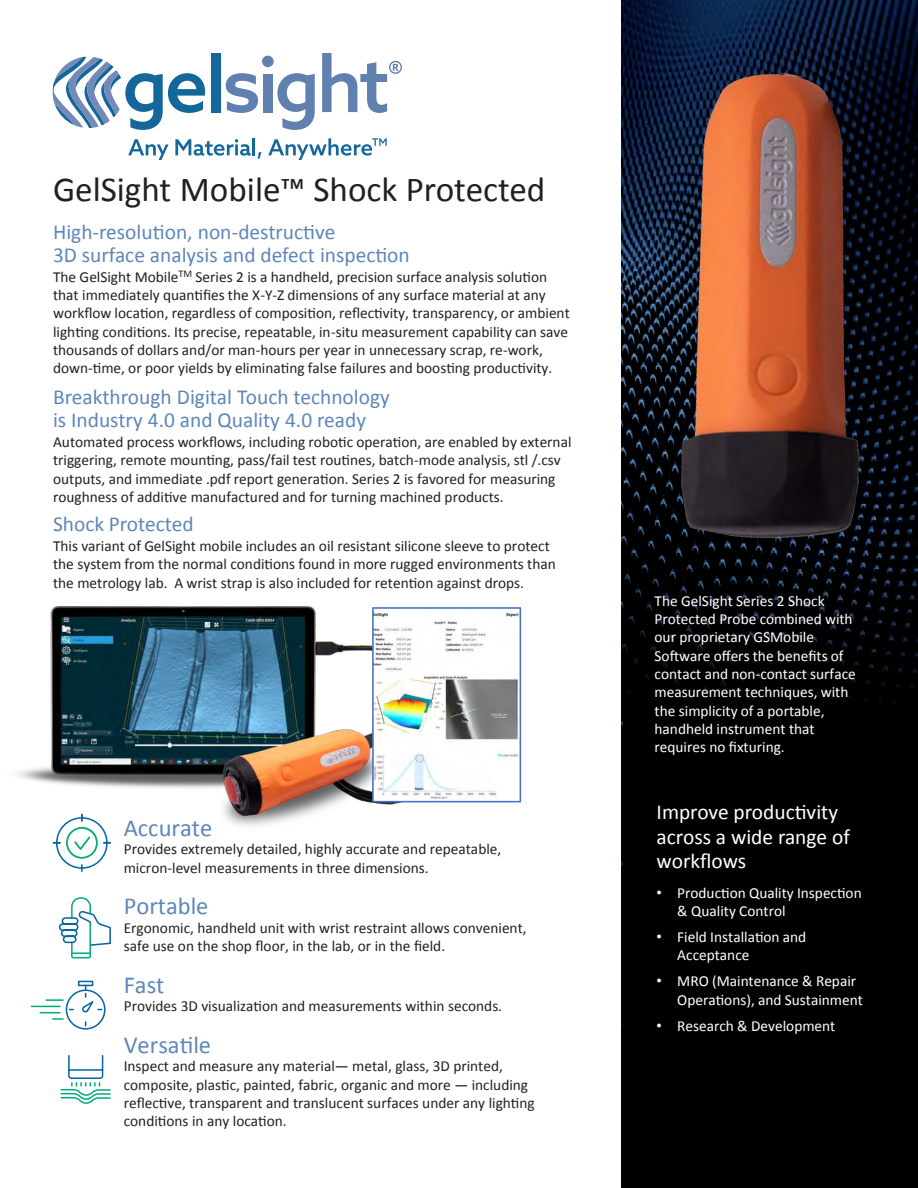
<style>
.page{position:relative;width:918px;height:1188px;background:#fff}
.page>*{position:absolute;margin:0;border:0;box-sizing:border-box;transform-origin:0 0}
.t1{font:35.1px "Calibri";color:#231f20}
.t2{font:24.45px "Calibri";color:#5e87b9}
.t3{font:21.45px/23px "Calibri";color:#5e87b9}
.t4{font:21.45px/24.5px "Calibri";color:#fff}
.t5{font:15.3px/18.5px "Calibri";color:#231f20}
.t6{font:15.3px/18.3px "Calibri";color:#fff}
.s1{font-family:"Arial"}
</style>
<div class="page">
<img style="left:621px;top:0;width:297px;height:1188px">
<div style="left:624px;top:551px;width:294px;height:637px;background:#000"></div>
<img style="left:17px;top:607px;width:435px;height:220px">
<img style="left:375px;top:610px;width:143px;height:189px">
<div style="left:372px;top:607px;width:149px;height:195px;border:2px solid #4472c4"></div>
<img style="left:631px;top:60px;width:287px;height:498px">
<svg style="left:53px;top:814px;width:58px;height:58px"></svg>
<svg style="left:59px;top:897px;width:52px;height:61px"></svg>
<svg style="left:31px;top:981px;width:75px;height:49px"></svg>
<svg style="left:60px;top:1055px;width:51px;height:49px"></svg>
<svg style="left:128px;top:139px;width:41px;height:21px"></svg>
<svg style="left:175px;top:139px;width:76px;height:17px"></svg>
<hr style="left:252px;top:138px;width:3px;height:17px;background:#13679a">
<svg style="left:258px;top:152px;width:3px;height:7px"></svg>
<svg style="left:268px;top:138px;width:119px;height:22px"></svg>
<svg style="left:226px;top:73px;width:32px;height:40px"></svg>
<div style="left:262px;top:56px;width:12px;height:11px;background:#6080b0;border-radius:50%"></div>
<div style="left:263px;top:74px;width:10px;height:38px;background:#6080b0"></div>
<svg style="left:277px;top:73px;width:38px;height:57px"></svg>
<div style="left:211px;top:53px;width:9px;height:59px;background:#13679a"></div>
<svg style="left:53px;top:57px;width:152px;height:73px"></svg>
<svg style="left:322px;top:53px;width:80px;height:60px"></svg>
<p class="t1" style="left:53px;top:168px;width:494px">GelSight Mobile™ Shock Protected</p>
<p class="t3" style="left:53px;top:220px;width:358px">High-resolution, non-destructive<br>3D surface analysis and defect inspection</p>
<p class="t5" style="left:53px;top:267px;width:518px">The GelSight Mobile<sup>TM</sup> Series 2 is a handheld, precision surface analysis solution that immediately quantifies the X-Y-Z dimensions of any surface material at any workflow location, regardless of composition, reflectivity, transparency, or ambient lighting conditions. Its precise, repeatable, in-situ measurement capability can save thousands of dollars and/or man-hours per year in unnecessary scrap, re-work, down-time, or poor yields by eliminating false failures and boosting productivity.</p>
<p class="t3" style="left:53px;top:385px;width:338px">Breakthrough Digital Touch technology is Industry 4.0 and Quality 4.0 ready</p>
<p class="t5" style="left:53px;top:433px;width:520px">Automated process workflows, including robotic operation, are enabled by external triggering, remote mounting, pass/fail test routines, batch-mode analysis, stl /.csv outputs, and immediate .pdf report generation. Series 2 is favored for measuring roughness of additive manufactured and for turning machined products.</p>
<p class="t3" style="left:53px;top:512px;width:142px">Shock Protected</p>
<p class="t5" style="left:53px;top:537px;width:504px">This variant of GelSight mobile includes an oil resistant silicone sleeve to protect the system from the normal conditions found in more rugged environments than the metrology lab. A wrist strap is also included for retention against drops.</p>
<p class="t2" style="left:124px;top:812px;width:90px">Accurate</p>
<p class="t5" style="left:124px;top:840px;width:379px">Provides extremely detailed, highly accurate and repeatable, micron-level measurements in three dimensions.</p>
<p class="t2" style="left:124px;top:891px;width:86px">Portable</p>
<p class="t5" style="left:124px;top:918px;width:404px">Ergonomic, handheld unit with wrist restraint allows convenient, safe use on the shop floor, in the lab, or in the field.</p>
<p class="t2" style="left:124px;top:969px;width:42px">Fast</p>
<p class="t5" style="left:124px;top:997px;width:380px">Provides 3D visualization and measurements within seconds.</p>
<p class="t2" style="left:124px;top:1029px;width:89px">Versatile</p>
<p class="t5" style="left:124px;top:1057px;width:413px">Inspect and measure any material— metal, glass, 3D printed, composite, plastic, painted, fabric, organic and more — including reflective, transparent and translucent surfaces under any lighting conditions in any location.</p>
<p class="t6" style="left:655px;top:591px;width:203px">The GelSight Series 2 Shock<br>Protected Probe combined with our proprietary GSMobile<br>Software offers the benefits of contact and non-contact surface measurement techniques, with the simplicity of a portable, handheld instrument that requires no fixturing.</p>
<p class="t4" style="left:657px;top:800px;width:195px">Improve productivity across a wide range of workflows</p>
<p class="t6" style="left:677px;top:883px;width:186px;text-indent:-21px"><span class="s1">•</span> Production Quality Inspection &amp; Quality Control</p>
<p class="t6" style="left:677px;top:928px;width:130px;text-indent:-21px"><span class="s1">•</span> Field Installation and<br>Acceptance</p>
<p class="t6" style="left:677px;top:972px;width:187px;text-indent:-21px"><span class="s1">•</span> MRO (Maintenance &amp; Repair<br>Operations), and Sustainment</p>
<p class="t6" style="left:657px;top:1017px;width:180px"><span class="s1">•</span> Research &amp; Development</p>
</div>
